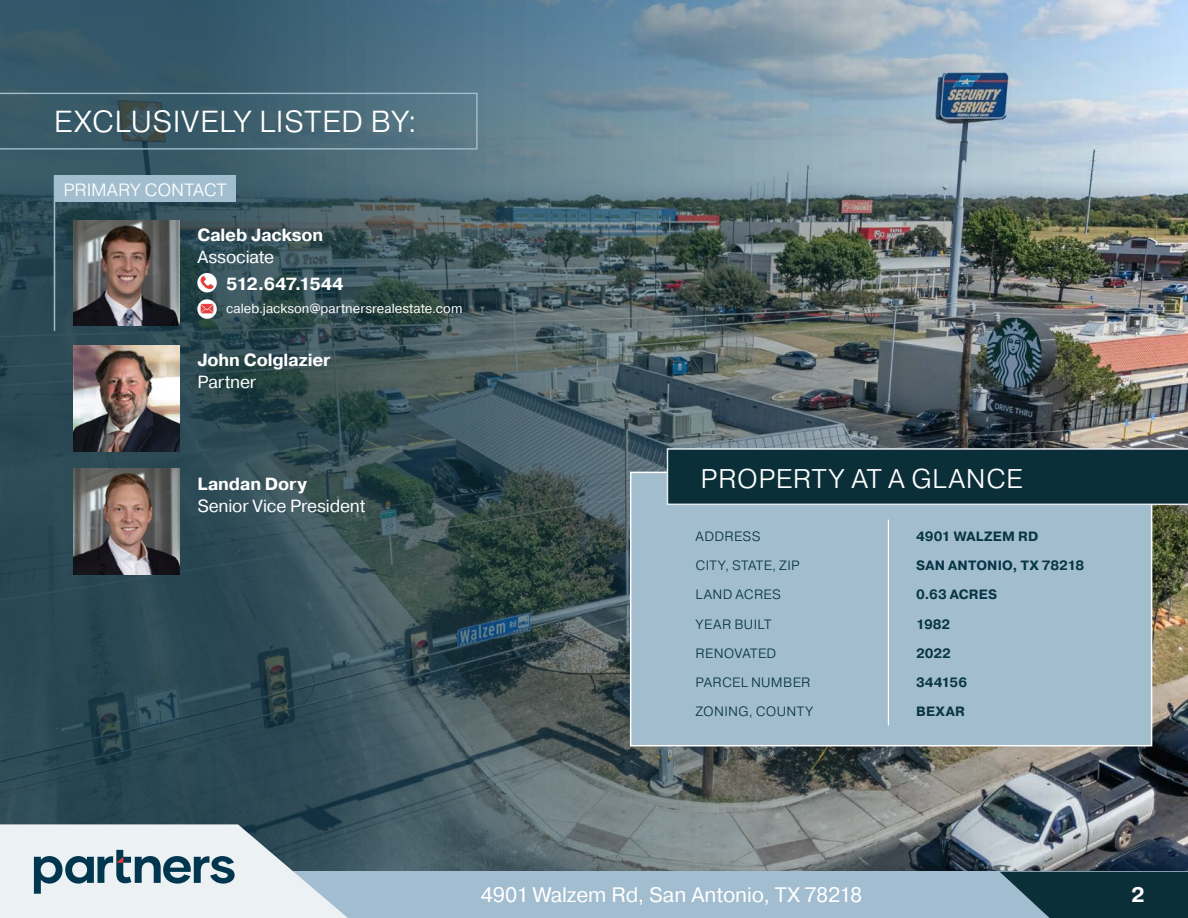
<style>
.page{position:relative;width:1188px;height:918px;background:#fff}
.page>*{position:absolute;margin:0;border:0;box-sizing:border-box;transform-origin:0 0}
.Page_Header{font:300 30.45px "Pragmatica";letter-spacing:.015em;color:#fff}
.Page_Header-2{font:300 27px "Pragmatica";letter-spacing:.01em;color:#fff}
.Page_Header-3{font:21px "Pragmatica";letter-spacing:-.005em;color:#fff}
.t1{font:700 21px "Pragmatica";color:#fff}
.t2{font:300 17.7px "Pragmatica";letter-spacing:-.005em;color:#fff}
.t3{font:700 17.55px "Pragmatica";letter-spacing:-.01em;color:#fff}
.t4{font:17.55px "Pragmatica";letter-spacing:-.01em;color:#fff}
.t5{font:700 17.55px "Pragmatica";letter-spacing:-.045em;color:#fff}
.t6{font:300 13.5px "Pragmatica";letter-spacing:.02em;color:#083644}
.t7{font:700 13.5px "Pragmatica";letter-spacing:.01em;color:#083644}
.t8{font:13.2px "Pragmatica";color:#fff}
</style>
<div class="page">
<img style="left:0;top:0;width:1188px;height:872px">
<div style="left:0;top:872px;width:1188px;height:46px;background:#a2bdd0"></div>
<svg style="left:0;top:824px;width:380px;height:94px"></svg>
<svg style="left:1000px;top:872px;width:188px;height:46px"></svg>
<svg style="left:0;top:93px;width:478px;height:57px"></svg>
<div style="left:54px;top:175px;width:181px;height:27px;background:#a2bdce"></div>
<hr style="left:54px;top:175px;width:1px;height:156px;background:#a2bdce">
<img style="left:73px;top:220px;width:106px;height:106px">
<svg style="left:197px;top:273px;width:20px;height:19px"></svg>
<svg style="left:201px;top:276px;width:12px;height:13px"></svg>
<svg style="left:197px;top:299px;width:20px;height:20px"></svg>
<img style="left:196px;top:303px;width:22px;height:12px">
<div style="left:630px;top:472px;width:522px;height:274px;background:#a2bdce;border:2px solid #fff"></div>
<svg style="left:667px;top:448px;width:521px;height:57px"></svg>
<hr style="left:888px;top:520px;width:1px;height:205px;background:#fff">
<img style="left:73px;top:346px;width:106px;height:105px">
<img style="left:73px;top:469px;width:106px;height:105px">
<p class="Page_Header" style="left:54px;top:102px;width:365px">EXCLUSIVELY LISTED BY:</p>
<p class="t2" style="left:63px;top:179px;width:165px">PRIMARY CONTACT</p>
<p class="t3" style="left:197px;top:224px;width:127px">Caleb Jackson</p>
<p class="t4" style="left:197px;top:246px;width:78px">Associate</p>
<p class="t5" style="left:226px;top:273px;width:119px">512.647.1544</p>
<p class="t8" style="left:226px;top:300px;width:238px">caleb.jackson@partnersrealestate.com</p>
<p class="t3" style="left:197px;top:349px;width:135px">John Colglazier</p>
<p class="t4" style="left:197px;top:372px;width:60px">Partner</p>
<p class="t3" style="left:197px;top:472px;width:111px">Landan Dory</p>
<p class="t4" style="left:197px;top:495px;width:170px">Senior Vice President</p>
<p class="Page_Header-2" style="left:701px;top:462px;width:323px">PROPERTY AT A GLANCE</p>
<p class="t6" style="left:696px;top:528px;width:67px">ADDRESS</p>
<p class="t6" style="left:696px;top:557px;width:106px">CITY, STATE, ZIP</p>
<p class="t6" style="left:696px;top:586px;width:87px">LAND ACRES</p>
<p class="t6" style="left:696px;top:615px;width:77px">YEAR BUILT</p>
<p class="t6" style="left:696px;top:645px;width:82px">RENOVATED</p>
<p class="t6" style="left:696px;top:674px;width:117px">PARCEL NUMBER</p>
<p class="t6" style="left:696px;top:703px;width:119px">ZONING, COUNTY</p>
<p class="t7" style="left:916px;top:528px;width:124px">4901 WALZEM RD</p>
<p class="t7" style="left:916px;top:557px;width:170px">SAN ANTONIO, TX 78218</p>
<p class="t7" style="left:916px;top:586px;width:83px">0.63 ACRES</p>
<p class="t7" style="left:916px;top:615px;width:36px">1982</p>
<p class="t7" style="left:916px;top:645px;width:36px">2022</p>
<p class="t7" style="left:916px;top:674px;width:53px">344156</p>
<p class="t7" style="left:916px;top:703px;width:50px">BEXAR</p>
<p class="Page_Header-3" style="left:481px;top:882px;width:383px">4901 Walzem Rd, San Antonio, TX 78218</p>
<p class="t1" style="left:1131px;top:880px;width:15px">22</p>
</div>
